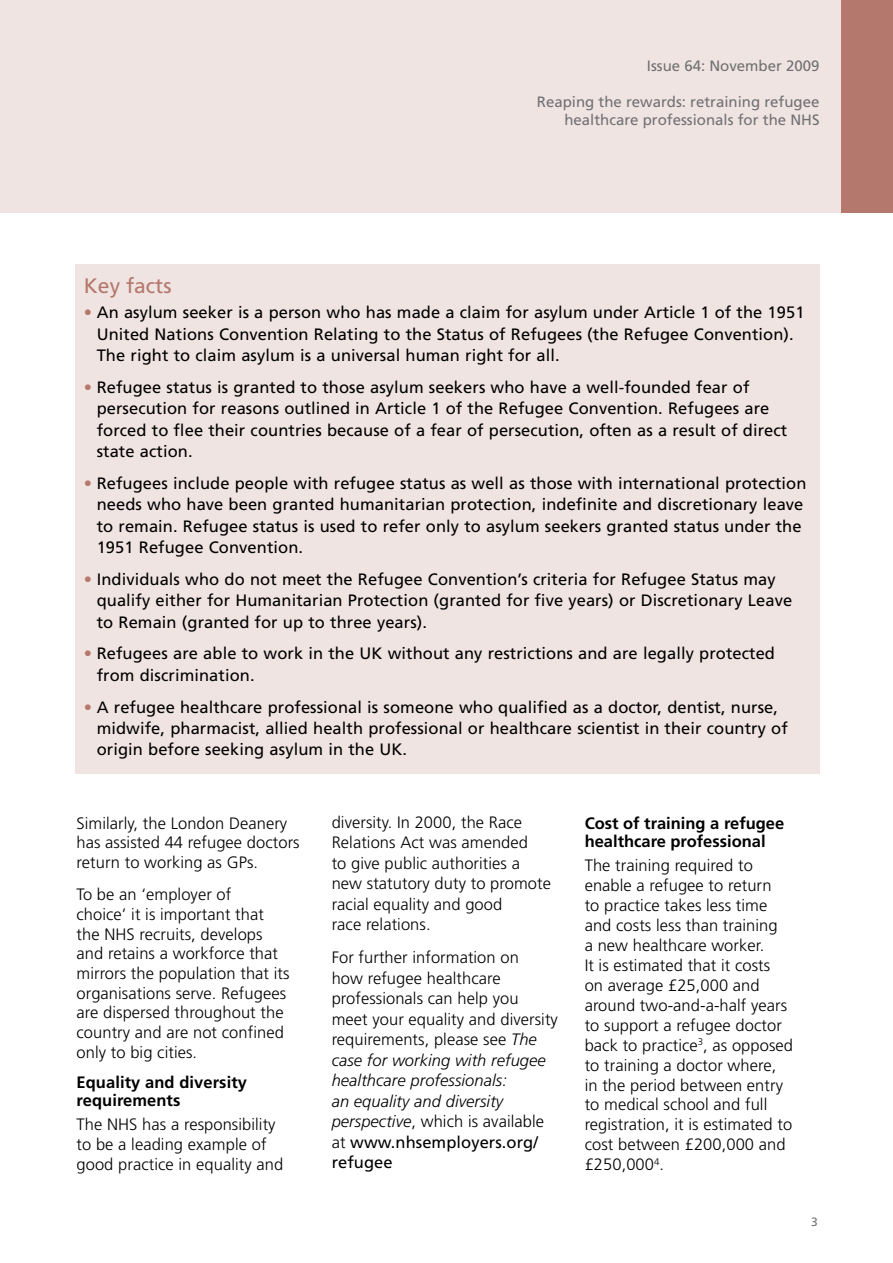
<style>
.page{position:relative;width:893px;height:1263px;background:#fff}
.page>*{position:absolute;margin:0;border:0;box-sizing:border-box;transform-origin:0 0}
.t1{font:21px "Frutiger LT";color:#b4786c}
.t2{font:16.5px/21.3px "Frutiger LT";letter-spacing:.005em;color:#000}
.t3{font:300 16.5px/20.5px "Frutiger LT";letter-spacing:.005em;color:#000}
.t4{font:700 16.5px/18px "Frutiger LT";color:#000}
.t5{font:15px/18px "Frutiger LT";color:#707173;text-align:right}
.t6{font:12px "Frutiger LT";color:#707173}
.s1{font-weight:300;color:#b4786c}
.s2{font-style:italic}
.s3{font-weight:400}
</style>
<div class="page">
<div style="left:0;top:0;width:893px;height:213px;background:#f0e4e2"></div>
<div style="left:842px;top:0;width:51px;height:213px;background:#b4786c"></div>
<div style="left:75px;top:264px;width:745px;height:510px;background:#f0e4e2"></div>
<p class="t5" style="left:647px;top:57px;width:174px">Issue 64: November 2009</p>
<p class="t5" style="left:537px;top:93px;width:284px">Reaping the rewards: retraining refugee healthcare professionals for the NHS</p>
<p class="t1" style="left:84px;top:273px;width:89px">Key facts</p>
<p class="t2" style="left:97px;top:302px;width:709px;text-indent:-13px"><span class="s1">•</span> An asylum seeker is a person who has made a claim for asylum under Article 1 of the 1951<br>United Nations Convention Relating to the Status of Refugees (the Refugee Convention).<br>The right to claim asylum is a universal human right for all.</p>
<p class="t2" style="left:97px;top:376px;width:692px;text-indent:-13px"><span class="s1">•</span> Refugee status is granted to those asylum seekers who have a well-founded fear of persecution for reasons outlined in Article 1 of the Refugee Convention. Refugees are forced to flee their countries because of a fear of persecution, often as a result of direct state action.</p>
<p class="t2" style="left:97px;top:472px;width:711px;text-indent:-13px"><span class="s1">•</span> Refugees include people with refugee status as well as those with international protection needs who have been granted humanitarian protection, indefinite and discretionary leave to remain. Refugee status is used to refer only to asylum seekers granted status under the 1951 Refugee Convention.</p>
<p class="t2" style="left:97px;top:568px;width:697px;text-indent:-13px"><span class="s1">•</span> Individuals who do not meet the Refugee Convention’s criteria for Refugee Status may qualify either for Humanitarian Protection (granted for five years) or Discretionary Leave to Remain (granted for up to three years).</p>
<p class="t2" style="left:97px;top:643px;width:680px;text-indent:-13px"><span class="s1">•</span> Refugees are able to work in the UK without any restrictions and are legally protected from discrimination.</p>
<p class="t2" style="left:97px;top:696px;width:693px;text-indent:-13px"><span class="s1">•</span> A refugee healthcare professional is someone who qualified as a doctor, dentist, nurse, midwife, pharmacist, allied health professional or healthcare scientist in their country of origin before seeking asylum in the UK.</p>
<p class="t3" style="left:77px;top:813px;width:225px;line-height:19.6px">Similarly, the London Deanery has assisted 44 refugee doctors return to working as GPs.</p>
<p class="t3" style="left:77px;top:885px;width:215px;line-height:19.6px">To be an ‘employer of<br>choice’ it is important that the NHS recruits, develops and retains a workforce that mirrors the population that its organisations serve. Refugees are dispersed throughout the country and are not confined only to big cities.</p>
<p class="t4" style="left:77px;top:1074px;width:172px">Equality and diversity requirements</p>
<p class="t3" style="left:77px;top:1115px;width:208px;line-height:19.8px">The NHS has a responsibility to be a leading example of good practice in equality and</p>
<p class="t3" style="left:332px;top:812px;width:221px">diversity. In 2000, the Race<br>Relations Act was amended<br>to give public authorities a new statutory duty to promote racial equality and good<br>race relations.</p>
<p class="t3" style="left:332px;top:948px;width:228px">For further information on<br>how refugee healthcare professionals can help you meet your equality and diversity requirements, please see <span class="s2">The case for working with refugee healthcare professionals:<br>an equality and diversity perspective</span>, which is available at <span class="s3">www.nhsemployers.org/ refugee</span></p>
<p class="t4" style="left:585px;top:814px;width:201px">Cost of training a refugee healthcare professional</p>
<p class="t3" style="left:585px;top:855px;width:210px;line-height:20px">The training required to enable a refugee to return<br>to practice takes less time and costs less than training<br>a new healthcare worker.<br>It is estimated that it costs<br>on average £25,000 and around two-and-a-half years to support a refugee doctor back to practice<sup>3</sup>, as opposed to training a doctor where, in the period between entry to medical school and full registration, it is estimated to cost between £200,000 and £250,000<sup>4</sup>.</p>
<p class="t6" style="left:811px;top:1215px;width:8px">3</p>
</div>
